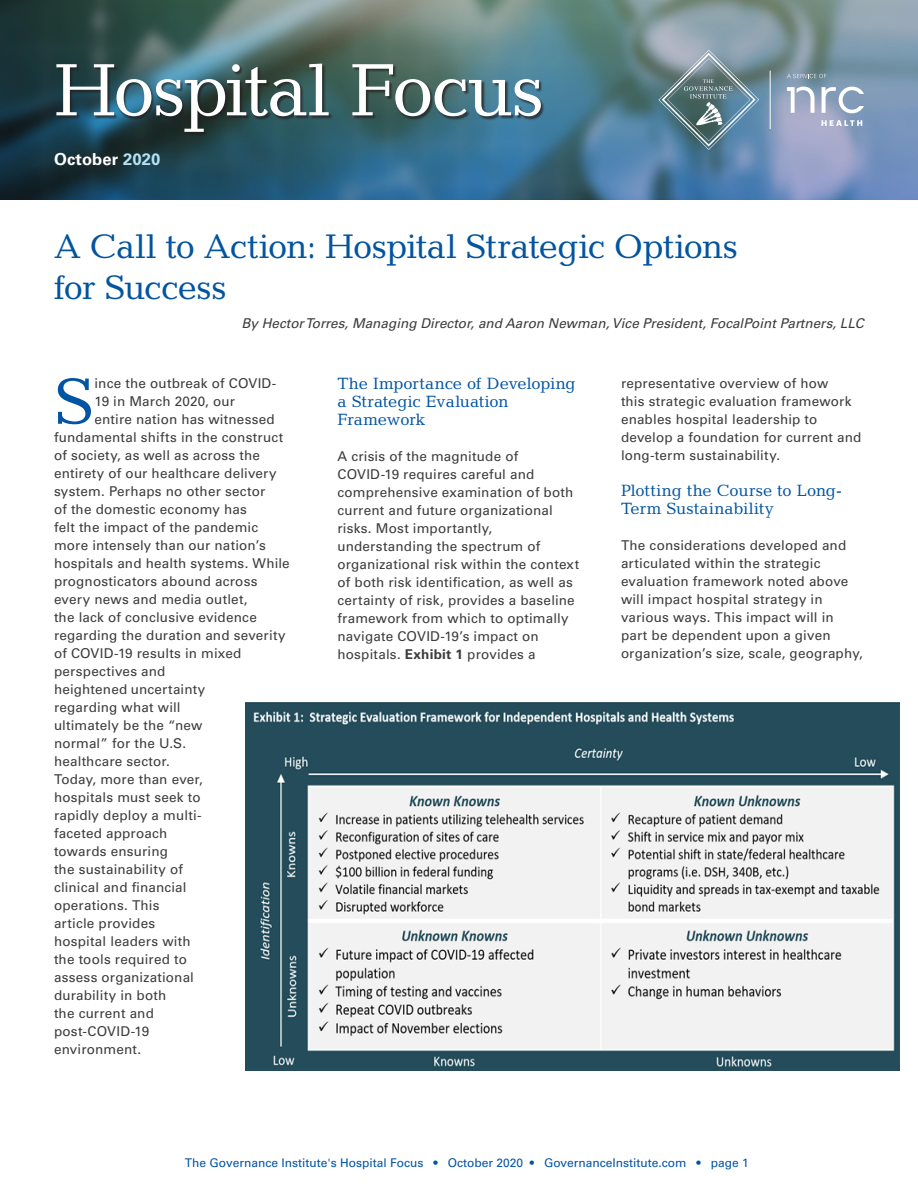
<style>
.page{position:relative;width:918px;height:1188px;background:#fff}
.page>*{position:absolute;margin:0;border:0;box-sizing:border-box;transform-origin:0 0}
.t1{font:75px "Candida Std";letter-spacing:-.03em;color:#fff}
.Bullet_points{font:66.3px "Candida Std";color:#0054a4}
.t2{font:34.5px/40.5px "Candida Std";letter-spacing:-.015em;color:#03549f}
.Bullet_points-2{font:16.5px/18px "Candida Std";letter-spacing:-.005em;color:#0054a4}
.body{font:700 16.5px "Univers LT Std";letter-spacing:.01em;color:#fff}
.Bullet_points-3{font:13.5px/18px "Univers LT Std";letter-spacing:.01em;color:#3b3c3e}
.Byline{font:italic 13.5px "Univers LT Std";color:#3b3c3e}
.t3{font:12px "Univers LT Std";color:#0054a4}
.s1{color:#b3e3f6}
.s2{font-weight:700}
</style>
<div class="page">
<img style="left:0;top:0;width:918px;height:200px">
<img style="left:246px;top:702px;width:654px;height:369px">
<div style="left:57px;top:64px;width:488px;height:72px;background:#231f20;opacity:.75"></div>
<hr style="left:770px;top:71px;width:1px;height:58px;background:#fff">
<svg style="left:822px;top:120px;width:40px;height:6px"></svg>
<svg style="left:822px;top:87px;width:42px;height:26px"></svg>
<svg style="left:787px;top:87px;width:28px;height:26px"></svg>
<svg style="left:787px;top:74px;width:39px;height:4px"></svg>
<svg style="left:658px;top:50px;width:101px;height:100px"></svg>
<h1 class="t1" style="left:54px;top:47px;width:492px">Hospital Focus</h1>
<p class="body" style="left:54px;top:149px;width:108px">October <span class="s1">2020</span></p>
<h1 class="t2" style="left:54px;top:226px;width:686px">A Call to Action: Hospital Strategic Options for Success</h1>
<p class="Byline" style="left:242px;top:315px;width:627px">By HectorTorres,Managing Director,and Aaron Newman,Vice President,FocalPointPartners,LLC</p>
<p class="Bullet_points" style="left:54px;top:364px;width:42px">S</p>
<p class="Bullet_points-3" style="left:95px;top:374px;width:183px">ince the outbreak of COVID-</p>
<p class="Bullet_points-3" style="left:95px;top:392px;width:142px">19 in March 2020, our</p>
<p class="Bullet_points-3" style="left:95px;top:410px;width:182px">entire nation has witnessed</p>
<p class="Bullet_points-3" style="left:54px;top:428px;width:231px">fundamental shifts in the construct</p>
<p class="Bullet_points-3" style="left:54px;top:446px;width:208px">of society, as well as across the</p>
<p class="Bullet_points-3" style="left:54px;top:464px;width:224px">entirety of our healthcare delivery</p>
<p class="Bullet_points-3" style="left:54px;top:482px;width:213px">system. Perhaps no other sector</p>
<p class="Bullet_points-3" style="left:54px;top:500px;width:195px">of the domestic economy has</p>
<p class="Bullet_points-3" style="left:54px;top:518px;width:206px">felt the impact of the pandemic</p>
<p class="Bullet_points-3" style="left:54px;top:536px;width:213px">more intensely than our nation’s</p>
<p class="Bullet_points-3" style="left:54px;top:554px;width:237px">hospitals and health systems. While</p>
<p class="Bullet_points-3" style="left:54px;top:572px;width:205px">prognosticators abound across</p>
<p class="Bullet_points-3" style="left:54px;top:590px;width:195px">every news and media outlet,</p>
<p class="Bullet_points-3" style="left:54px;top:608px;width:204px">the lack of conclusive evidence</p>
<p class="Bullet_points-3" style="left:54px;top:626px;width:233px">regarding the duration and severity</p>
<p class="Bullet_points-3" style="left:54px;top:644px;width:189px">of COVID-19 results in mixed</p>
<p class="Bullet_points-3" style="left:54px;top:662px;width:113px">perspectives and</p>
<p class="Bullet_points-3" style="left:54px;top:680px;width:153px">heightened uncertainty</p>
<p class="Bullet_points-3" style="left:54px;top:698px;width:128px">regarding what will</p>
<p class="Bullet_points-3" style="left:54px;top:716px;width:150px">ultimately be the “new</p>
<p class="Bullet_points-3" style="left:54px;top:734px;width:134px">normal” for the U.S.</p>
<p class="Bullet_points-3" style="left:54px;top:752px;width:117px">healthcare sector.</p>
<p class="Bullet_points-3" style="left:54px;top:770px;width:150px">Today, more than ever,</p>
<p class="Bullet_points-3" style="left:54px;top:788px;width:148px">hospitals must seek to</p>
<p class="Bullet_points-3" style="left:54px;top:806px;width:149px">rapidly deploy a multi-</p>
<p class="Bullet_points-3" style="left:54px;top:824px;width:115px">faceted approach</p>
<p class="Bullet_points-3" style="left:54px;top:842px;width:116px">towards ensuring</p>
<p class="Bullet_points-3" style="left:54px;top:860px;width:130px">the sustainability of</p>
<p class="Bullet_points-3" style="left:54px;top:878px;width:134px">clinical and financial</p>
<p class="Bullet_points-3" style="left:54px;top:896px;width:107px">operations. This</p>
<p class="Bullet_points-3" style="left:54px;top:914px;width:103px">article provides</p>
<p class="Bullet_points-3" style="left:54px;top:932px;width:138px">hospital leaders with</p>
<p class="Bullet_points-3" style="left:54px;top:950px;width:135px">the tools required to</p>
<p class="Bullet_points-3" style="left:54px;top:968px;width:142px">assess organizational</p>
<p class="Bullet_points-3" style="left:54px;top:986px;width:114px">durability in both</p>
<p class="Bullet_points-3" style="left:54px;top:1004px;width:101px">the current and</p>
<p class="Bullet_points-3" style="left:54px;top:1022px;width:97px">post-COVID-19</p>
<p class="Bullet_points-3" style="left:54px;top:1040px;width:89px">environment.</p>
<p class="Bullet_points-2" style="left:338px;top:375px;width:240px">The Importance of Developing a Strategic Evaluation<br>Framework</p>
<p class="Bullet_points-3" style="left:338px;top:448px;width:243px">A crisis of the magnitude of COVID-19 requires careful and comprehensive examination of both current and future organizational risks. Most importantly, understanding the spectrum of organizational risk within the context of both risk identification, as well as certainty of risk, provides a baseline framework from which to optimally navigate COVID-19’s impact on hospitals. <span class="s2">Exhibit 1</span> provides a</p>
<p class="Bullet_points-3" style="left:621px;top:374px;width:242px">representative overview of how<br>this strategic evaluation framework enables hospital leadership to develop a foundation for current and long-term sustainability.</p>
<p class="Bullet_points-2" style="left:621px;top:481px;width:223px">Plotting the Course to Long-<br>Term Sustainability</p>
<p class="Bullet_points-3" style="left:621px;top:536px;width:243px">The considerations developed and articulated within the strategic evaluation framework noted above will impact hospital strategy in various ways. This impact will in part be dependent upon a given organization’s size, scale, geography,</p>
<p class="t3" style="left:185px;top:1156px;width:565px">The Governance Institute's Hospital Focus • October 2020 • GovernanceInstitute.com • page 1</p>
</div>
